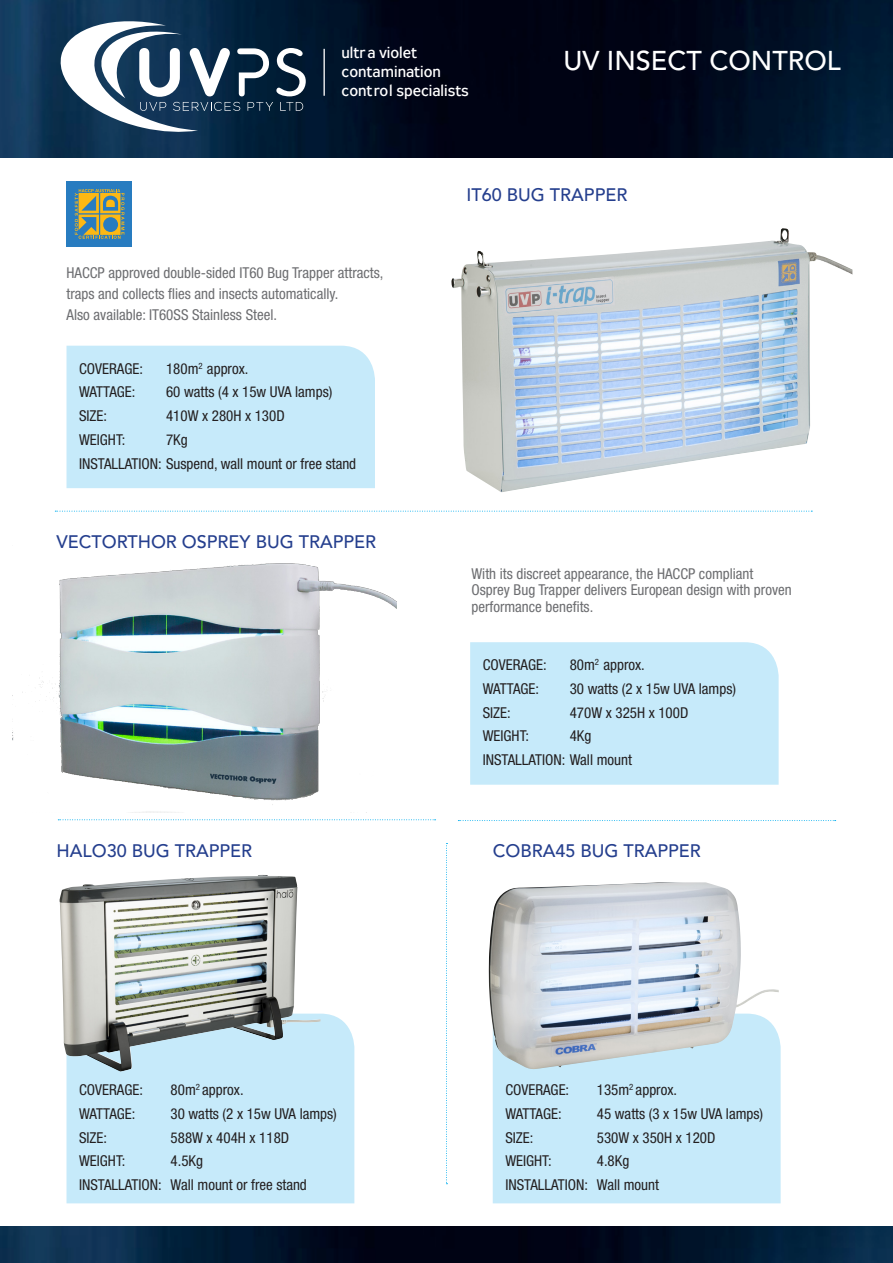
<style>
.page{position:relative;width:893px;height:1263px;background:#fff}
.page>*{position:absolute;margin:0;border:0;box-sizing:border-box;transform-origin:0 0}
.ProductName{font:500 27px "Avenir";color:#fff}
.ProductName-2{font:500 18px "Avenir";color:#253f8e}
.t1{font:15.9px/19px "Zeppelin 32";color:#fff}
.SPECS{font:condensed 15px "Helvetica Neue LT Std";color:#231f20}
.BODY{font:condensed 15px/16.5px "Helvetica Neue LT Std";color:#6c6d70}
</style>
<div class="page">
<div style="left:493px;top:1038px;width:288px;height:165px;background:#c6eafa"></div>
<div style="left:67px;top:1013px;width:287px;height:190px;background:#c6eafa"></div>
<div style="left:67px;top:346px;width:308px;height:142px;background:#c6eafa"></div>
<img style="left:60px;top:875px;width:260px;height:197px">
<svg style="left:446px;top:843px;width:1px;height:341px"></svg>
<img style="left:489px;top:882px;width:290px;height:187px">
<img style="left:0;top:0;width:893px;height:157px">
<img style="left:0;top:1227px;width:893px;height:36px">
<img style="left:13px;top:563px;width:383px;height:250px">
<svg style="left:55px;top:511px;width:757px;height:1px"></svg>
<img style="left:451px;top:228px;width:401px;height:264px">
<svg style="left:58px;top:819px;width:378px;height:1px"></svg>
<svg style="left:458px;top:820px;width:378px;height:1px"></svg>
<svg style="left:55px;top:14px;width:251px;height:119px"></svg>
<hr style="left:323px;top:49px;width:2px;height:47px;background:#fff">
<div style="left:67px;top:181px;width:65px;height:65px;background:#287cc0"></div>
<svg style="left:75px;top:189px;width:49px;height:50px"></svg>
<div style="left:470px;top:642px;width:309px;height:143px;background:#c6eafa"></div>
<p class="t1" style="left:341px;top:43px;width:129px">ultr a violet contamination control specialists</p>
<p class="ProductName" style="left:563px;top:45px;width:279px">UV INSECT CONTROL</p>
<p class="BODY" style="left:67px;top:265px;width:318px">HACCP approved double-sided IT60 Bug Trapper attracts,</p>
<p class="BODY" style="left:67px;top:285px;width:273px">traps and collects flies and insects automatically.</p>
<p class="BODY" style="left:67px;top:306px;width:212px">Also available: IT60SS Stainless Steel.</p>
<p class="SPECS" style="left:79px;top:360px;width:65px">COVERAGE:</p>
<p class="SPECS" style="left:166px;top:360px;width:84px">180m<sup>2</sup> approx.</p>
<p class="SPECS" style="left:79px;top:383px;width:58px">WATTAGE:</p>
<p class="SPECS" style="left:166px;top:383px;width:168px">60 watts (4 x 15w UVA lamps)</p>
<p class="SPECS" style="left:79px;top:407px;width:30px">SIZE:</p>
<p class="SPECS" style="left:166px;top:407px;width:120px">410W x 280H x 130D</p>
<p class="SPECS" style="left:79px;top:431px;width:48px">WEIGHT:</p>
<p class="SPECS" style="left:166px;top:431px;width:23px">7Kg</p>
<p class="SPECS" style="left:79px;top:455px;width:279px">INSTALLATION: Suspend, wall mount or free stand</p>
<p class="ProductName-2" style="left:56px;top:531px;width:321px">VECTORTHOR OSPREY BUG TRAPPER</p>
<p class="ProductName-2" style="left:467px;top:184px;width:162px">IT60 BUG TRAPPER</p>
<p class="BODY" style="left:471px;top:565px;width:322px">With its discreet appearance, the HACCP compliant<br>Osprey Bug Trapper delivers European design with proven performance benefits.</p>
<p class="SPECS" style="left:483px;top:656px;width:65px">COVERAGE:</p>
<p class="SPECS" style="left:570px;top:656px;width:77px">80m<sup>2</sup> approx.</p>
<p class="SPECS" style="left:483px;top:680px;width:58px">WATTAGE:</p>
<p class="SPECS" style="left:570px;top:680px;width:168px">30 watts (2 x 15w UVA lamps)</p>
<p class="SPECS" style="left:483px;top:704px;width:30px">SIZE:</p>
<p class="SPECS" style="left:570px;top:704px;width:120px">470W x 325H x 100D</p>
<p class="SPECS" style="left:483px;top:727px;width:48px">WEIGHT:</p>
<p class="SPECS" style="left:570px;top:727px;width:23px">4Kg</p>
<p class="SPECS" style="left:483px;top:751px;width:151px">INSTALLATION: Wall mount</p>
<p class="ProductName-2" style="left:56px;top:841px;width:197px">HALO30 BUG TRAPPER</p>
<p class="ProductName-2" style="left:493px;top:841px;width:210px">COBRA45 BUG TRAPPER</p>
<p class="SPECS" style="left:79px;top:1081px;width:65px">COVERAGE:</p>
<p class="SPECS" style="left:171px;top:1081px;width:75px">80m<sup>2</sup> approx.</p>
<p class="SPECS" style="left:79px;top:1105px;width:58px">WATTAGE:</p>
<p class="SPECS" style="left:171px;top:1105px;width:168px">30 watts (2 x 15w UVA lamps)</p>
<p class="SPECS" style="left:79px;top:1128px;width:30px">SIZE:</p>
<p class="SPECS" style="left:171px;top:1128px;width:120px">588W x 404H x 118D</p>
<p class="SPECS" style="left:79px;top:1152px;width:48px">WEIGHT:</p>
<p class="SPECS" style="left:171px;top:1152px;width:34px">4.5Kg</p>
<p class="SPECS" style="left:79px;top:1176px;width:229px">INSTALLATION: Wall mount or free stand</p>
<p class="SPECS" style="left:505px;top:1081px;width:65px">COVERAGE:</p>
<p class="SPECS" style="left:597px;top:1081px;width:82px">135m<sup>2</sup> approx.</p>
<p class="SPECS" style="left:505px;top:1105px;width:58px">WATTAGE:</p>
<p class="SPECS" style="left:597px;top:1105px;width:168px">45 watts (3 x 15w UVA lamps)</p>
<p class="SPECS" style="left:505px;top:1128px;width:30px">SIZE:</p>
<p class="SPECS" style="left:597px;top:1128px;width:120px">530W x 350H x 120D</p>
<p class="SPECS" style="left:505px;top:1152px;width:48px">WEIGHT:</p>
<p class="SPECS" style="left:597px;top:1152px;width:34px">4.8Kg</p>
<p class="SPECS" style="left:505px;top:1176px;width:155px">INSTALLATION: Wall mount</p>
</div>
